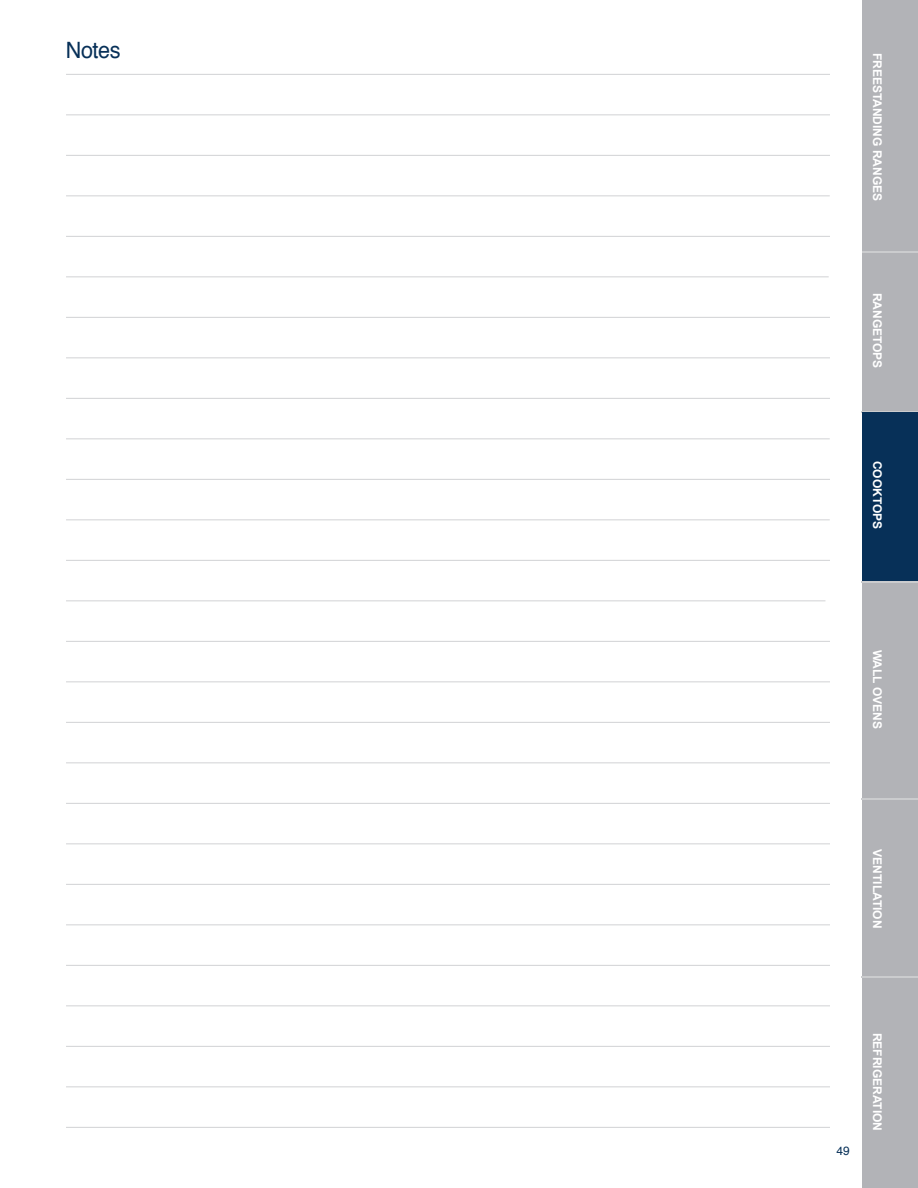
<style>
.page{position:relative;width:918px;height:1188px;background:#fff}
.page>*{position:absolute;margin:0;border:0;box-sizing:border-box;transform-origin:0 0}
.t1{font:22.5px "Helvetica";letter-spacing:-.02em;color:#073058;scale:.96 1}
.t2{font:700 12px "Arial";color:#fff}
.t3{font:12px "Helvetica";color:#073058}
</style>
<div class="page">
<hr style="left:66px;top:74px;width:778px;height:1px;background:#d1d2d4">
<hr style="left:66px;top:114px;width:768px;height:1px;background:#d1d2d4">
<hr style="left:66px;top:155px;width:765px;height:1px;background:#d1d2d4">
<hr style="left:66px;top:195px;width:764px;height:1px;background:#d1d2d4">
<hr style="left:66px;top:236px;width:768px;height:1px;background:#d1d2d4">
<hr style="left:66px;top:276px;width:763px;height:1px;background:#d1d2d4">
<hr style="left:66px;top:317px;width:768px;height:1px;background:#d1d2d4">
<hr style="left:66px;top:357px;width:768px;height:1px;background:#d1d2d4">
<hr style="left:66px;top:398px;width:768px;height:1px;background:#d1d2d4">
<hr style="left:66px;top:438px;width:764px;height:1px;background:#d1d2d4">
<hr style="left:66px;top:479px;width:765px;height:1px;background:#d1d2d4">
<hr style="left:66px;top:519px;width:764px;height:1px;background:#d1d2d4">
<hr style="left:66px;top:560px;width:767px;height:1px;background:#d1d2d4">
<hr style="left:66px;top:600px;width:759px;height:1px;background:#d1d2d4">
<hr style="left:66px;top:641px;width:773px;height:1px;background:#d1d2d4">
<hr style="left:66px;top:681px;width:768px;height:1px;background:#d1d2d4">
<hr style="left:66px;top:722px;width:773px;height:1px;background:#d1d2d4">
<hr style="left:66px;top:762px;width:769px;height:1px;background:#d1d2d4">
<hr style="left:66px;top:803px;width:770px;height:1px;background:#d1d2d4">
<hr style="left:66px;top:843px;width:767px;height:1px;background:#d1d2d4">
<hr style="left:66px;top:884px;width:768px;height:1px;background:#d1d2d4">
<hr style="left:66px;top:924px;width:769px;height:1px;background:#d1d2d4">
<hr style="left:66px;top:965px;width:770px;height:1px;background:#d1d2d4">
<hr style="left:66px;top:1005px;width:772px;height:1px;background:#d1d2d4">
<hr style="left:66px;top:1046px;width:771px;height:1px;background:#d1d2d4">
<hr style="left:66px;top:1086px;width:777px;height:1px;background:#d1d2d4">
<hr style="left:66px;top:1127px;width:766px;height:1px;background:#d1d2d4">
<div style="left:830px;top:51px;width:19px;height:1080px;background:#fff"></div>
<div style="left:862px;top:0;width:56px;height:1188px;background:#b2b3b7"></div>
<hr style="left:862px;top:976px;width:56px;height:2px;background:#cbccce">
<hr style="left:862px;top:798px;width:56px;height:2px;background:#cbccce">
<hr style="left:862px;top:581px;width:56px;height:2px;background:#cbccce">
<hr style="left:862px;top:411px;width:56px;height:1px;background:#cbccce">
<hr style="left:862px;top:251px;width:56px;height:2px;background:#cbccce">
<div style="left:862px;top:413px;width:56px;height:168px;background:#073058"></div>
<h1 class="t1" style="left:66px;top:41px;width:58px">Notes</h1>
<p class="t2" style="left:884px;top:53px;width:150px;rotate:90deg">FREESTANDING RANGES</p>
<p class="t2" style="left:884px;top:293px;width:77px;rotate:90deg">RANGETOPS</p>
<p class="t2" style="left:884px;top:461px;width:70px;rotate:90deg">COOKTOPS</p>
<p class="t2" style="left:884px;top:650px;width:81px;rotate:90deg">WALL OVENS</p>
<p class="t2" style="left:884px;top:849px;width:81px;rotate:90deg">VENTILATION</p>
<p class="t3" style="left:837px;top:1146px;width:15px">49</p>
<p class="t2" style="left:884px;top:1033px;width:100px;rotate:90deg">REFRIGERATION</p>
</div>
